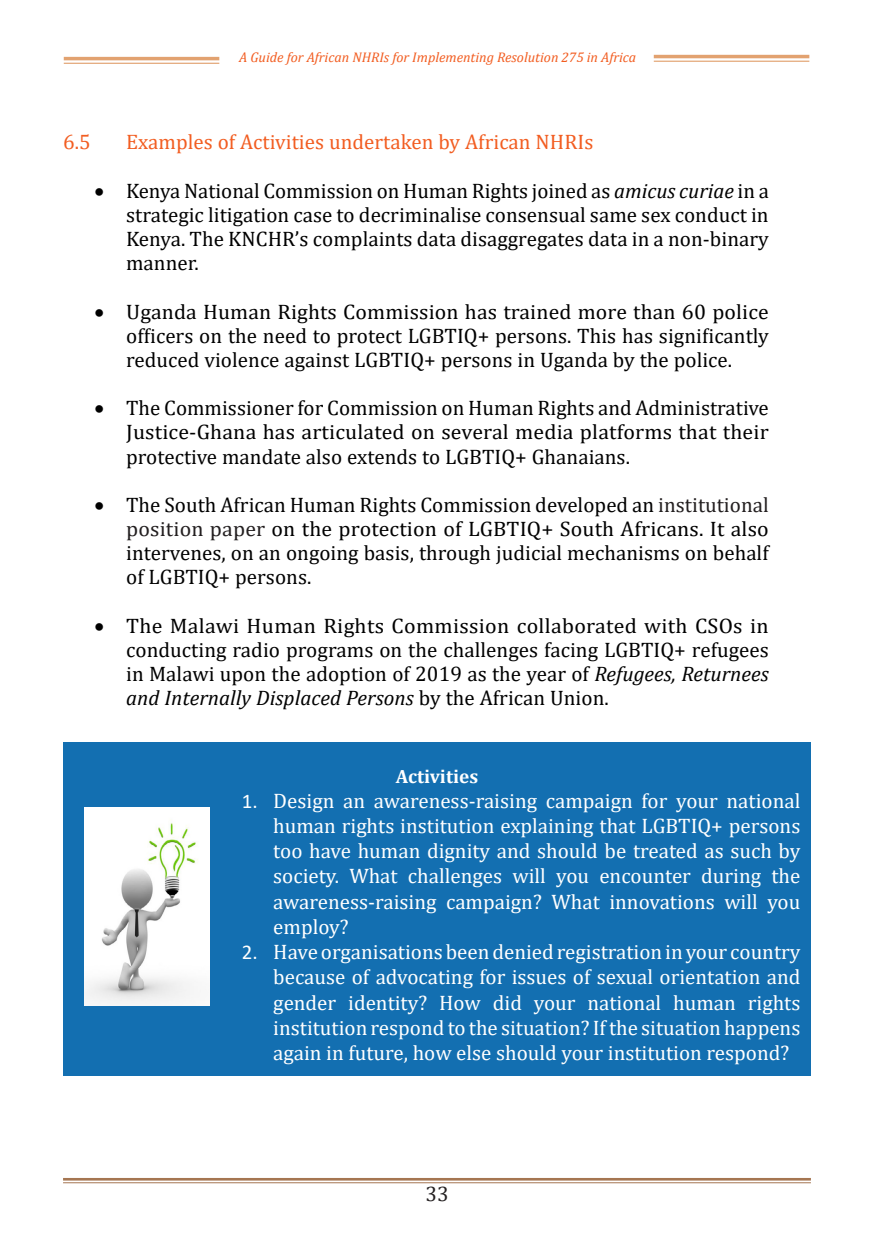
<style>
.page{position:relative;width:874px;height:1241px;background:#fff}
.page>*{position:absolute;margin:0;border:0;box-sizing:border-box;transform-origin:0 0}
.t1{font:21px/24.2px "Cambria";color:#000;text-align:justify}
.t2{font:21px/25.2px "Cambria";color:#fff;text-align:justify}
.t3{font:21px/24.2px "Cambria";color:#000;text-align:justify;scale:1.04 1}
.Heading_3{font:21px "Cambria";color:#f25d21}
.t4{font:21px "Cambria";color:#231f20}
.Heading_2{font:700 19.25px "Cambria";color:#fff}
.t5{font:italic 14px "Cambria";color:#f25d21}
.s1{font-style:italic}
.s2{color:#231f20}
.s3{font-family:"Calibri"}
</style>
<div class="page">
<hr style="left:653px;top:55px;width:156px;height:3px;background:#e2a270">
<hr style="left:653px;top:61px;width:156px;height:1px;background:#e2a270">
<hr style="left:64px;top:57px;width:155px;height:3px;background:#e2a270">
<hr style="left:64px;top:63px;width:155px;height:1px;background:#e2a270">
<hr style="left:63px;top:1177px;width:747px;height:3px;background:#a57652">
<hr style="left:63px;top:1182px;width:747px;height:1px;background:#a57652">
<div style="left:63px;top:742px;width:747px;height:333px;background:#136fb1"></div>
<img style="left:84px;top:807px;width:125px;height:198px">
<p class="t5" style="left:239px;top:47px;width:398px">A Guide for African NHRIs for Implementing Resolution 275 in Africa</p>
<p class="Heading_3" style="left:63px;top:130px;width:29px">6.5</p>
<p class="Heading_3" style="left:126px;top:130px;width:468px">Examples of Activities undertaken by African NHRIs</p>
<p class="t1" style="left:126px;top:178px;width:644px;text-indent:-32px">• Kenya National Commission on Human Rights joined as <span class="s1">amicus curiae</span> in a strategic litigation case to decriminalise consensual same sex conduct in Kenya. The KNCHR’s complaints data disaggregates data in a non-binary manner.</p>
<p class="t1" style="left:126px;top:299px;width:643px;text-indent:-32px">• Uganda Human Rights Commission has trained more than 60 police officers on the need to protect LGBTIQ+ persons. This has significantly reduced violence against LGBTIQ+ persons in Uganda by the police.</p>
<p class="t1" style="left:126px;top:396px;width:644px;text-indent:-32px">• The Commissioner for Commission on Human Rights and Administrative Justice-Ghana has articulated on several media platforms that their protective mandate also extends to LGBTIQ+ Ghanaians.</p>
<p class="t1" style="left:126px;top:492px;width:644px;text-indent:-32px">• The South African Human Rights Commission developed an <span class="s2">institutional position paper</span> on the protection of LGBTIQ+ South Africans. It also intervenes, on an ongoing basis, through judicial mechanisms on behalf of LGBTIQ+ persons.</p>
<p class="t3" style="left:126px;top:613px;width:619px;text-indent:-32px">• The Malawi Human Rights Commission collaborated with CSOs in conducting radio programs on the challenges facing LGBTIQ+ refugees in Malawi upon the adoption of 2019 as the year of <span class="s1">Refugees, Returnees and Internally Displaced Persons</span> by the African Union.</p>
<p class="Heading_2" style="left:395px;top:762px;width:84px">Activities</p>
<p class="t2" style="left:273px;top:787px;width:528px;text-indent:-32px"><span class="s3">1.</span> Design an awareness-raising campaign for your national human rights institution explaining that LGBTIQ+ persons too have human dignity and should be treated as such by society. What challenges will you encounter during the awareness-raising campaign? What innovations will you employ?</p>
<p class="t2" style="left:273px;top:939px;width:528px;text-indent:-32px"><span class="s3">2.</span> Have organisations been denied registration in your country because of advocating for issues of sexual orientation and gender identity? How did your national human rights institution respond to the situation? If the situation happens again in future, how else should your institution respond?</p>
<p class="t4" style="left:425px;top:1181px;width:25px">33</p>
</div>
